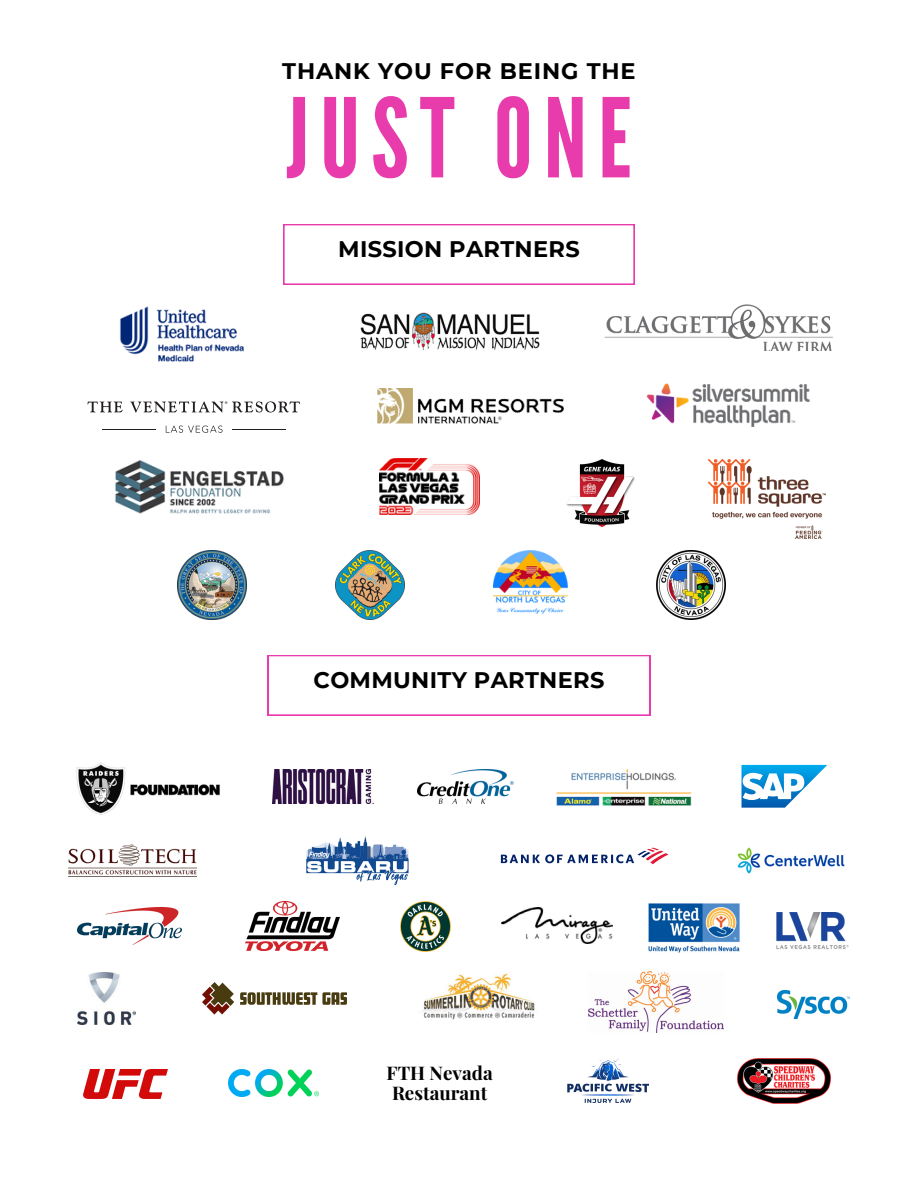
<style>
.page{position:relative;width:918px;height:1188px;background:#fff}
.page>*{position:absolute;margin:0;border:0;box-sizing:border-box;transform-origin:0 0}
.t1{font:109.5px "League Gothic";letter-spacing:.1em;color:#e93cac}
.t2{font:700 22.5px "Montserrat";letter-spacing:.015em;color:#000}
.t3{font:700 22.5px "Montserrat";letter-spacing:.04em;color:#000}
.t4{font:700 18.75px/20px "Playfair Display";color:#000}
</style>
<div class="page">
<svg style="left:284px;top:224px;width:350px;height:61px"></svg>
<svg style="left:268px;top:655px;width:382px;height:60px"></svg>
<img style="left:646px;top:383px;width:164px;height:44px">
<img style="left:604px;top:304px;width:229px;height:47px">
<img style="left:566px;top:459px;width:69px;height:68px">
<img style="left:378px;top:388px;width:186px;height:35px">
<img style="left:361px;top:312px;width:178px;height:39px">
<img style="left:379px;top:459px;width:100px;height:56px">
<img style="left:657px;top:551px;width:69px;height:68px">
<img style="left:336px;top:551px;width:68px;height:68px">
<img style="left:493px;top:551px;width:74px;height:63px">
<img style="left:178px;top:551px;width:69px;height:68px">
<img style="left:120px;top:306px;width:124px;height:56px">
<svg style="left:87px;top:402px;width:36px;height:10px"></svg>
<svg style="left:130px;top:401px;width:170px;height:12px"></svg>
<svg style="left:166px;top:426px;width:57px;height:7px"></svg>
<hr style="left:232px;top:429px;width:54px;height:1px;background:#231f20">
<hr style="left:102px;top:429px;width:54px;height:1px;background:#231f20">
<img style="left:115px;top:460px;width:169px;height:54px">
<img style="left:708px;top:460px;width:117px;height:78px">
<img style="left:306px;top:836px;width:103px;height:49px">
<img style="left:417px;top:769px;width:97px;height:34px">
<img style="left:502px;top:907px;width:110px;height:36px">
<img style="left:78px;top:972px;width:57px;height:52px">
<img style="left:272px;top:769px;width:101px;height:34px">
<img style="left:567px;top:1058px;width:82px;height:45px">
<img style="left:421px;top:973px;width:114px;height:47px">
<img style="left:68px;top:844px;width:129px;height:33px">
<img style="left:777px;top:912px;width:72px;height:38px">
<img style="left:229px;top:1069px;width:90px;height:27px">
<img style="left:778px;top:990px;width:72px;height:28px">
<img style="left:557px;top:769px;width:135px;height:37px">
<img style="left:78px;top:908px;width:103px;height:37px">
<svg style="left:501px;top:848px;width:167px;height:16px"></svg>
<img style="left:84px;top:1069px;width:84px;height:29px">
<img style="left:76px;top:762px;width:144px;height:53px">
<img style="left:737px;top:847px;width:107px;height:27px">
<img style="left:400px;top:901px;width:51px;height:51px">
<img style="left:246px;top:901px;width:93px;height:50px">
<svg style="left:202px;top:982px;width:145px;height:33px"></svg>
<img style="left:737px;top:1059px;width:94px;height:45px">
<svg style="left:742px;top:765px;width:85px;height:43px"></svg>
<img style="left:589px;top:972px;width:135px;height:61px">
<img style="left:649px;top:903px;width:91px;height:50px">
<h2 class="t3" style="left:282px;top:58px;width:355px">THANK YOU FOR BEING THE</h2>
<h1 class="t1" style="left:286px;top:75px;width:347px">JUST ONE</h1>
<h2 class="t2" style="left:338px;top:235px;width:243px">MISSION PARTNERS</h2>
<p class="t2" style="left:314px;top:666px;width:292px">COMMUNITY PARTNERS</p>
<p class="t4" style="left:387px;top:1062px;width:108px">FTH Nevada<br>Restaurant</p>
</div>
